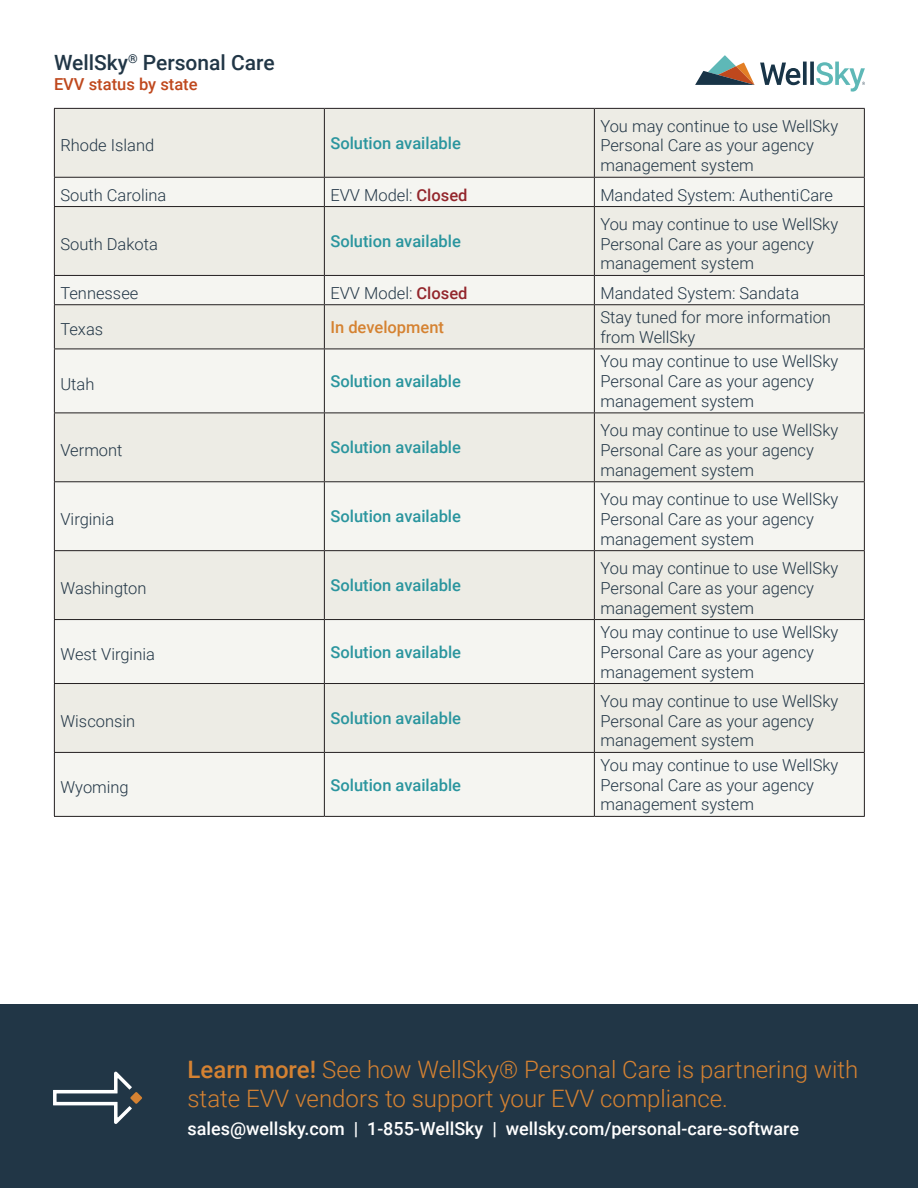
<style>
.page{position:relative;width:918px;height:1188px;background:#fff}
.page>*{position:absolute;margin:0;border:0;box-sizing:border-box;transform-origin:0 0}
.t1{font:300 24px/28.8px "Roboto";color:#d58232}
.t2{font:500 21px "Roboto";color:#213646}
.t3{font:500 18px "Roboto";color:#fff}
.t4{font:300 16.5px/19.8px "Roboto";color:#223646}
.t5{font:500 16.5px "Roboto";color:#2a959e}
.t6{font:500 16.5px "Roboto";color:#bf481d}
.t7{font:500 16.5px "Roboto";color:#d58231}
.s1{font-weight:500;color:#93262c}
.s2{font-weight:500}
</style>
<div class="page">
<div style="left:55px;top:109px;width:809px;height:68px;background:#edece5"></div>
<svg style="left:55px;top:178px;width:809px;height:638px;fill:#edece5"></svg>
<hr style="left:54px;top:108px;width:270px;height:1px;background:#231f20">
<hr style="left:54px;top:109px;width:1px;height:68px;background:#231f20">
<hr style="left:324px;top:108px;width:270px;height:1px;background:#231f20">
<hr style="left:324px;top:109px;width:1px;height:68px;background:#231f20">
<hr style="left:594px;top:108px;width:271px;height:1px;background:#231f20">
<hr style="left:594px;top:109px;width:1px;height:68px;background:#231f20">
<hr style="left:864px;top:109px;width:1px;height:68px;background:#231f20">
<hr style="left:54px;top:177px;width:270px;height:1px;background:#231f20">
<svg style="left:54px;top:178px;width:1px;height:28px"></svg>
<hr style="left:324px;top:177px;width:270px;height:1px;background:#231f20">
<svg style="left:324px;top:178px;width:1px;height:28px"></svg>
<hr style="left:594px;top:177px;width:271px;height:1px;background:#231f20">
<svg style="left:594px;top:178px;width:1px;height:28px"></svg>
<svg style="left:864px;top:178px;width:1px;height:28px"></svg>
<hr style="left:54px;top:206px;width:270px;height:1px;background:#231f20">
<hr style="left:54px;top:207px;width:1px;height:68px;background:#231f20">
<hr style="left:324px;top:206px;width:270px;height:1px;background:#231f20">
<hr style="left:324px;top:207px;width:1px;height:68px;background:#231f20">
<hr style="left:594px;top:206px;width:271px;height:1px;background:#231f20">
<hr style="left:594px;top:207px;width:1px;height:68px;background:#231f20">
<hr style="left:864px;top:207px;width:1px;height:68px;background:#231f20">
<hr style="left:54px;top:275px;width:270px;height:1px;background:#231f20">
<svg style="left:54px;top:276px;width:1px;height:28px"></svg>
<hr style="left:324px;top:275px;width:270px;height:1px;background:#231f20">
<svg style="left:324px;top:276px;width:1px;height:28px"></svg>
<hr style="left:594px;top:275px;width:271px;height:1px;background:#231f20">
<svg style="left:594px;top:276px;width:1px;height:28px"></svg>
<svg style="left:864px;top:276px;width:1px;height:28px"></svg>
<hr style="left:54px;top:304px;width:270px;height:1px;background:#231f20">
<hr style="left:54px;top:305px;width:1px;height:44px;background:#231f20">
<hr style="left:324px;top:304px;width:270px;height:1px;background:#231f20">
<hr style="left:324px;top:305px;width:1px;height:44px;background:#231f20">
<hr style="left:594px;top:304px;width:271px;height:1px;background:#231f20">
<hr style="left:594px;top:305px;width:1px;height:44px;background:#231f20">
<hr style="left:864px;top:305px;width:1px;height:44px;background:#231f20">
<hr style="left:54px;top:349px;width:270px;height:1px;background:#231f20">
<hr style="left:54px;top:349px;width:1px;height:64px;background:#231f20">
<hr style="left:324px;top:349px;width:270px;height:1px;background:#231f20">
<hr style="left:324px;top:349px;width:1px;height:64px;background:#231f20">
<hr style="left:594px;top:349px;width:271px;height:1px;background:#231f20">
<hr style="left:594px;top:349px;width:1px;height:64px;background:#231f20">
<hr style="left:864px;top:349px;width:1px;height:64px;background:#231f20">
<hr style="left:54px;top:413px;width:270px;height:1px;background:#231f20">
<hr style="left:54px;top:413px;width:1px;height:68px;background:#231f20">
<hr style="left:324px;top:413px;width:270px;height:1px;background:#231f20">
<hr style="left:324px;top:413px;width:1px;height:68px;background:#231f20">
<hr style="left:594px;top:413px;width:271px;height:1px;background:#231f20">
<hr style="left:594px;top:413px;width:1px;height:68px;background:#231f20">
<hr style="left:864px;top:413px;width:1px;height:68px;background:#231f20">
<hr style="left:54px;top:481px;width:270px;height:1px;background:#231f20">
<hr style="left:54px;top:482px;width:1px;height:68px;background:#231f20">
<hr style="left:324px;top:481px;width:270px;height:1px;background:#231f20">
<hr style="left:324px;top:482px;width:1px;height:68px;background:#231f20">
<hr style="left:594px;top:481px;width:271px;height:1px;background:#231f20">
<hr style="left:594px;top:482px;width:1px;height:68px;background:#231f20">
<hr style="left:864px;top:482px;width:1px;height:68px;background:#231f20">
<hr style="left:54px;top:550px;width:270px;height:1px;background:#231f20">
<hr style="left:54px;top:551px;width:1px;height:68px;background:#231f20">
<hr style="left:324px;top:550px;width:270px;height:1px;background:#231f20">
<hr style="left:324px;top:551px;width:1px;height:68px;background:#231f20">
<hr style="left:594px;top:550px;width:271px;height:1px;background:#231f20">
<hr style="left:594px;top:551px;width:1px;height:68px;background:#231f20">
<hr style="left:864px;top:551px;width:1px;height:68px;background:#231f20">
<hr style="left:54px;top:619px;width:270px;height:1px;background:#231f20">
<hr style="left:54px;top:620px;width:1px;height:63px;background:#231f20">
<hr style="left:324px;top:619px;width:270px;height:1px;background:#231f20">
<hr style="left:324px;top:620px;width:1px;height:63px;background:#231f20">
<hr style="left:594px;top:619px;width:271px;height:1px;background:#231f20">
<hr style="left:594px;top:620px;width:1px;height:63px;background:#231f20">
<hr style="left:864px;top:620px;width:1px;height:63px;background:#231f20">
<hr style="left:54px;top:683px;width:270px;height:1px;background:#231f20">
<hr style="left:54px;top:684px;width:1px;height:68px;background:#231f20">
<hr style="left:324px;top:683px;width:270px;height:1px;background:#231f20">
<hr style="left:324px;top:684px;width:1px;height:68px;background:#231f20">
<hr style="left:594px;top:683px;width:271px;height:1px;background:#231f20">
<hr style="left:594px;top:684px;width:1px;height:68px;background:#231f20">
<hr style="left:864px;top:684px;width:1px;height:68px;background:#231f20">
<hr style="left:54px;top:752px;width:270px;height:1px;background:#231f20">
<hr style="left:54px;top:753px;width:1px;height:63px;background:#231f20">
<hr style="left:324px;top:752px;width:270px;height:1px;background:#231f20">
<hr style="left:324px;top:753px;width:1px;height:63px;background:#231f20">
<hr style="left:594px;top:752px;width:271px;height:1px;background:#231f20">
<hr style="left:594px;top:753px;width:1px;height:63px;background:#231f20">
<hr style="left:864px;top:753px;width:1px;height:63px;background:#231f20">
<hr style="left:54px;top:816px;width:270px;height:1px;background:#231f20">
<hr style="left:324px;top:816px;width:270px;height:1px;background:#231f20">
<hr style="left:594px;top:816px;width:271px;height:1px;background:#231f20">
<svg style="left:695px;top:55px;width:170px;height:37px"></svg>
<div style="left:0;top:1004px;width:918px;height:184px;background:#213646"></div>
<svg style="left:53px;top:1072px;width:89px;height:52px"></svg>
<p class="t2" style="left:54px;top:48px;width:222px">WellSky<sup>®</sup> Personal Care</p>
<p class="t6" style="left:54px;top:72px;width:145px">EVV status by state</p>
<p class="t4" style="left:60px;top:135px;width:96px">Rhode Island</p>
<p class="t5" style="left:330px;top:132px;width:132px">Solution available</p>
<p class="t4" style="left:600px;top:115px;width:239px">You may continue to use WellSky<br>Personal Care as your agency management system</p>
<p class="t4" style="left:60px;top:184px;width:107px">South Carolina</p>
<p class="t4" style="left:330px;top:184px;width:139px">EVV Model: <span class="s1">Closed</span></p>
<p class="t4" style="left:600px;top:184px;width:234px">Mandated System: AuthentiCare</p>
<p class="t4" style="left:60px;top:233px;width:99px">South Dakota</p>
<p class="t5" style="left:330px;top:230px;width:132px">Solution available</p>
<p class="t4" style="left:600px;top:213px;width:239px">You may continue to use WellSky<br>Personal Care as your agency management system</p>
<p class="t4" style="left:60px;top:282px;width:79px">Tennessee</p>
<p class="t4" style="left:330px;top:282px;width:139px">EVV Model: <span class="s1">Closed</span></p>
<p class="t4" style="left:600px;top:282px;width:200px">Mandated System: Sandata</p>
<p class="t4" style="left:60px;top:319px;width:44px">Texas</p>
<p class="t7" style="left:330px;top:316px;width:115px">In development</p>
<p class="t4" style="left:600px;top:307px;width:232px">Stay tuned for more information from WellSky</p>
<p class="t4" style="left:60px;top:373px;width:36px">Utah</p>
<p class="t5" style="left:330px;top:370px;width:132px">Solution available</p>
<p class="t4" style="left:600px;top:351px;width:239px">You may continue to use WellSky<br>Personal Care as your agency management system</p>
<p class="t4" style="left:60px;top:440px;width:64px">Vermont</p>
<p class="t5" style="left:330px;top:436px;width:132px">Solution available</p>
<p class="t4" style="left:60px;top:508px;width:55px">Virginia</p>
<p class="t5" style="left:330px;top:505px;width:132px">Solution available</p>
<p class="t4" style="left:60px;top:577px;width:88px">Washington</p>
<p class="t5" style="left:330px;top:574px;width:132px">Solution available</p>
<p class="t4" style="left:60px;top:644px;width:96px">West Virginia</p>
<p class="t5" style="left:330px;top:640px;width:132px">Solution available</p>
<p class="t4" style="left:61px;top:710px;width:76px">Wisconsin</p>
<p class="t5" style="left:331px;top:707px;width:132px">Solution available</p>
<p class="t4" style="left:61px;top:777px;width:70px">Wyoming</p>
<p class="t5" style="left:331px;top:773px;width:132px">Solution available</p>
<p class="t4" style="left:600px;top:420px;width:239px">You may continue to use WellSky<br>Personal Care as your agency management system</p>
<p class="t4" style="left:600px;top:489px;width:239px">You may continue to use WellSky<br>Personal Care as your agency management system</p>
<p class="t4" style="left:600px;top:558px;width:239px">You may continue to use WellSky<br>Personal Care as your agency management system</p>
<p class="t4" style="left:601px;top:622px;width:239px">You may continue to use WellSky<br>Personal Care as your agency management system</p>
<p class="t4" style="left:601px;top:690px;width:239px">You may continue to use WellSky<br>Personal Care as your agency management system</p>
<p class="t4" style="left:601px;top:754px;width:239px">You may continue to use WellSky<br>Personal Care as your agency management system</p>
<h1 class="t1" style="left:188px;top:1054px;width:672px"><span class="s2">Learn more!</span> See how WellSky® Personal Care is partnering with state EVV vendors to support your EVV compliance.</h1>
<p class="t3" style="left:188px;top:1116px;width:613px">sales@wellsky.com | 1-855-WellSky | wellsky.com/personal-care-software</p>
</div>
